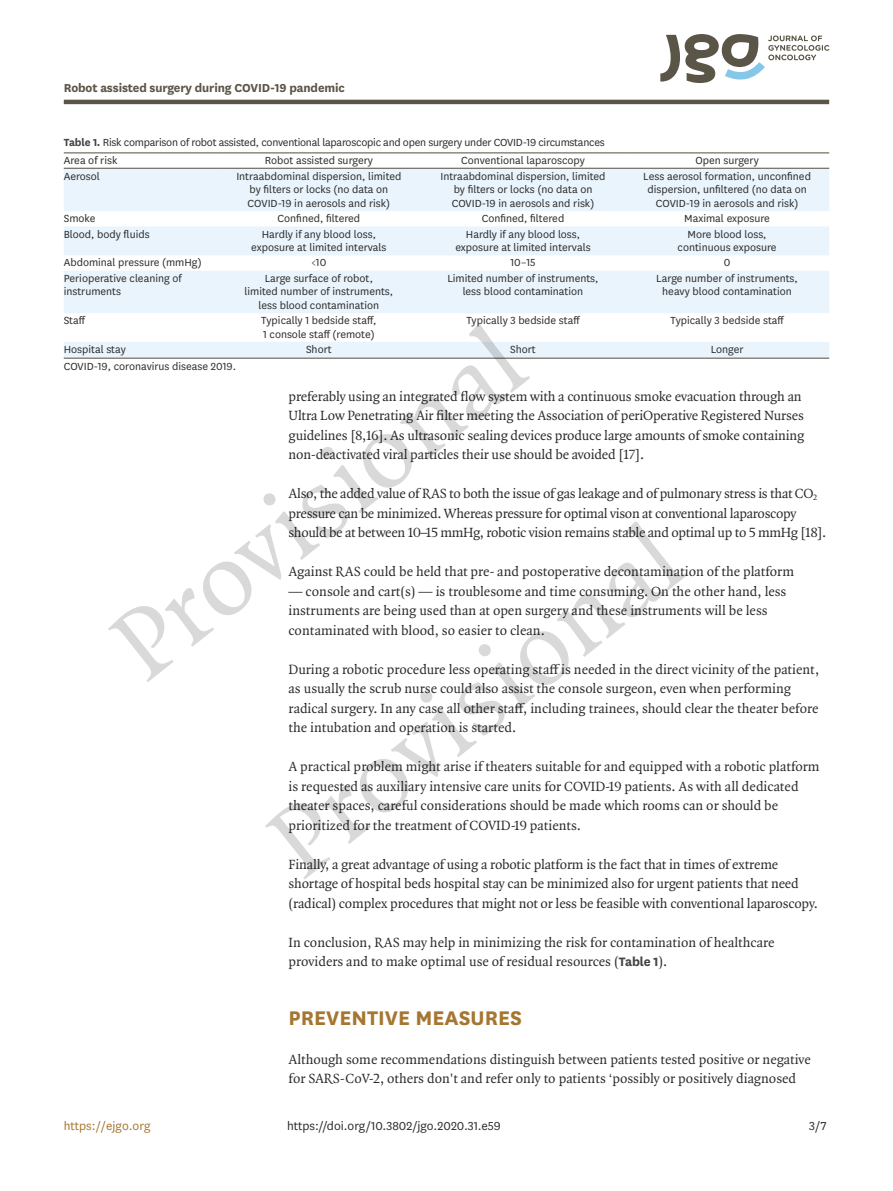
<style>
.page{position:relative;width:893px;height:1191px;background:#fff}
.page>*{position:absolute;margin:0;border:0;box-sizing:border-box;transform-origin:0 0}
.t1{font:105px "Quadraat";color:#000;scale:1.04 1}
.t2{font:700 23.1px "National";color:#a67631}
.t3{font:14.25px/19.5px "Quadraat OT";letter-spacing:-.005em;color:#2b2b2a}
.t4{font:13.5px "National";color:#2b2b2a}
.t5{font:700 13.5px "National";letter-spacing:-.01em;color:#5b5548}
.t6{font:13.5px "National";color:#a67631}
.t7{font:12px/13.5px "National";color:#2b2b2a;text-align:center}
.t8{font:12px/17.7px "National";letter-spacing:-.02em;color:#2b2b2a}
.s1{font-weight:700;color:#444443}
.s2{font-family:"National";font-weight:700;color:#444443}
</style>
<div class="page">
<hr style="left:64px;top:100px;width:765px;height:4px;background:#5b5548">
<svg style="left:660px;top:34px;width:169px;height:49px"></svg>
<svg style="left:64px;top:169px;width:765px;height:189px;fill:#eaf4fc"></svg>
<hr style="left:64px;top:152px;width:153px;height:1px;background:#5b5548">
<hr style="left:217px;top:152px;width:204px;height:1px;background:#5b5548">
<hr style="left:421px;top:152px;width:204px;height:1px;background:#5b5548">
<hr style="left:625px;top:152px;width:204px;height:1px;background:#5b5548">
<hr style="left:64px;top:168px;width:153px;height:1px;background:#5b5548">
<hr style="left:217px;top:168px;width:204px;height:1px;background:#5b5548">
<hr style="left:421px;top:168px;width:204px;height:1px;background:#5b5548">
<hr style="left:625px;top:168px;width:204px;height:1px;background:#5b5548">
<hr style="left:64px;top:358px;width:153px;height:1px;background:#5b5548">
<hr style="left:217px;top:358px;width:204px;height:1px;background:#5b5548">
<hr style="left:421px;top:358px;width:204px;height:1px;background:#5b5548">
<hr style="left:625px;top:358px;width:204px;height:1px;background:#5b5548">
<p class="t5" style="left:64px;top:78px;width:282px">Robot assisted surgery during COVID-19 pandemic</p>
<p class="t8" style="left:64px;top:133px;width:542px"><span class="s1">Table 1.</span> Risk comparison of robot assisted, conventional laparoscopic and open surgery under COVID-19 circumstances<br>Area of risk</p>
<p class="t7" style="left:265px;top:153px;width:110px">Robot assisted surgery</p>
<p class="t7" style="left:461px;top:153px;width:125px">Conventional laparoscopy</p>
<p class="t7" style="left:695px;top:153px;width:65px">Open surgery</p>
<p class="t7" style="left:64px;top:169px;width:38px">Aerosol</p>
<p class="t7" style="left:236px;top:169px;width:167px">Intraabdominal dispersion, limited by filters or locks (no data on<br>COVID-19 in aerosols and risk)</p>
<p class="t7" style="left:440px;top:169px;width:167px">Intraabdominal dispersion, limited by filters or locks (no data on<br>COVID-19 in aerosols and risk)</p>
<p class="t7" style="left:643px;top:169px;width:169px">Less aerosol formation, unconfined dispersion, unfiltered (no data on<br>COVID-19 in aerosols and risk)</p>
<p class="t7" style="left:64px;top:211px;width:33px">Smoke</p>
<p class="t7" style="left:278px;top:211px;width:84px">Confined, filtered</p>
<p class="t7" style="left:482px;top:211px;width:84px">Confined, filtered</p>
<p class="t7" style="left:684px;top:211px;width:87px">Maximal exposure</p>
<p class="t7" style="left:64px;top:227px;width:87px">Blood, body fluids</p>
<p class="t7" style="left:251px;top:227px;width:137px">Hardly if any blood loss, exposure at limited intervals</p>
<p class="t7" style="left:455px;top:227px;width:137px">Hardly if any blood loss, exposure at limited intervals</p>
<p class="t7" style="left:678px;top:227px;width:101px">More blood loss, continuous exposure</p>
<p class="t7" style="left:64px;top:255px;width:139px">Abdominal pressure (mmHg)</p>
<p class="t7" style="left:311px;top:255px;width:17px">&lt;10</p>
<p class="t7" style="left:510px;top:255px;width:27px">10–15</p>
<p class="t7" style="left:724px;top:255px;width:8px">0</p>
<p class="t7" style="left:64px;top:271px;width:120px;text-align:left">Perioperative cleaning of instruments</p>
<p class="t7" style="left:245px;top:271px;width:150px">Large surface of robot,<br>limited number of instruments, less blood contamination</p>
<p class="t7" style="left:447px;top:271px;width:153px">Limited number of instruments, less blood contamination</p>
<p class="t7" style="left:656px;top:271px;width:143px">Large number of instruments, heavy blood contamination</p>
<p class="t7" style="left:64px;top:313px;width:23px">Staff</p>
<p class="t7" style="left:261px;top:313px;width:117px;text-align:left">Typically 1 bedside staff,<br>1 console staff (remote)</p>
<p class="t7" style="left:466px;top:313px;width:115px">Typically 3 bedside staff</p>
<p class="t7" style="left:670px;top:313px;width:115px">Typically 3 bedside staff</p>
<p class="t7" style="left:64px;top:342px;width:64px">Hospital stay</p>
<p class="t7" style="left:306px;top:342px;width:27px">Short</p>
<p class="t7" style="left:510px;top:342px;width:27px">Short</p>
<p class="t7" style="left:711px;top:342px;width:34px">Longer</p>
<p class="t7" style="left:64px;top:359px;width:174px">COVID-19, coronavirus disease 2019.</p>
<h1 class="t1" style="left:91px;top:613px;width:476px;rotate:-38deg">Provisional</h1>
<p class="t3" style="left:289px;top:386px;width:517px">preferably using an integrated flow system with a continuous smoke evacuation through an Ultra Low Penetrating Air filter meeting the Association of periOperative Registered Nurses guidelines [8,16]. As ultrasonic sealing devices produce large amounts of smoke containing non-deactivated viral particles their use should be avoided [17].</p>
<p class="t3" style="left:289px;top:484px;width:539px">Also, the added value of RAS to both the issue of gas leakage and of pulmonary stress is that CO<sub>2 </sub>pressure can be minimized. Whereas pressure for optimal vison at conventional laparoscopy should be at between 10–15 mmHg, robotic vision remains stable and optimal up to 5 mmHg [18].</p>
<p class="t3" style="left:289px;top:562px;width:507px">Against RAS could be held that pre- and postoperative decontamination of the platform</p>
<p class="t3" style="left:289px;top:581px;width:499px">— console and cart(s) — is troublesome and time consuming. On the other hand, less instruments are being used than at open surgery and these instruments will be less contaminated with blood, so easier to clean.</p>
<p class="t3" style="left:289px;top:659px;width:532px">During a robotic procedure less operating staff is needed in the direct vicinity of the patient, as usually the scrub nurse could also assist the console surgeon, even when performing radical surgery. In any case all other staff, including trainees, should clear the theater before the intubation and operation is started.</p>
<p class="t3" style="left:289px;top:757px;width:533px">A practical problem might arise if theaters suitable for and equipped with a robotic platform is requested as auxiliary intensive care units for COVID-19 patients. As with all dedicated theater spaces, careful considerations should be made which rooms can or should be prioritized for the treatment of COVID-19 patients.</p>
<p class="t3" style="left:289px;top:854px;width:531px">Finally, a great advantage of using a robotic platform is the fact that in times of extreme shortage of hospital beds hospital stay can be minimized also for urgent patients that need (radical) complex procedures that might not or less be feasible with conventional laparoscopy.</p>
<p class="t3" style="left:289px;top:932px;width:487px">In conclusion, RAS may help in minimizing the risk for contamination of healthcare providers and to make optimal use of residual resources (<span class="s2">Table 1</span>).</p>
<h1 class="t1" style="left:247px;top:810px;width:476px;rotate:-38deg">Provisional</h1>
<h2 class="t2" style="left:289px;top:1001px;width:235px">PREVENTIVE MEASURES</h2>
<p class="t3" style="left:289px;top:1049px;width:524px">Although some recommendations distinguish between patients tested positive or negative for SARS-CoV-2, others don't and refer only to patients ‘possibly or positively diagnosed</p>
<p class="t6" style="left:64px;top:1116px;width:88px">https://ejgo.org</p>
<p class="t4" style="left:287px;top:1116px;width:215px">https://doi.org/10.3802/jgo.2020.31.e59</p>
<p class="t4" style="left:809px;top:1116px;width:19px">3/7</p>
</div>
